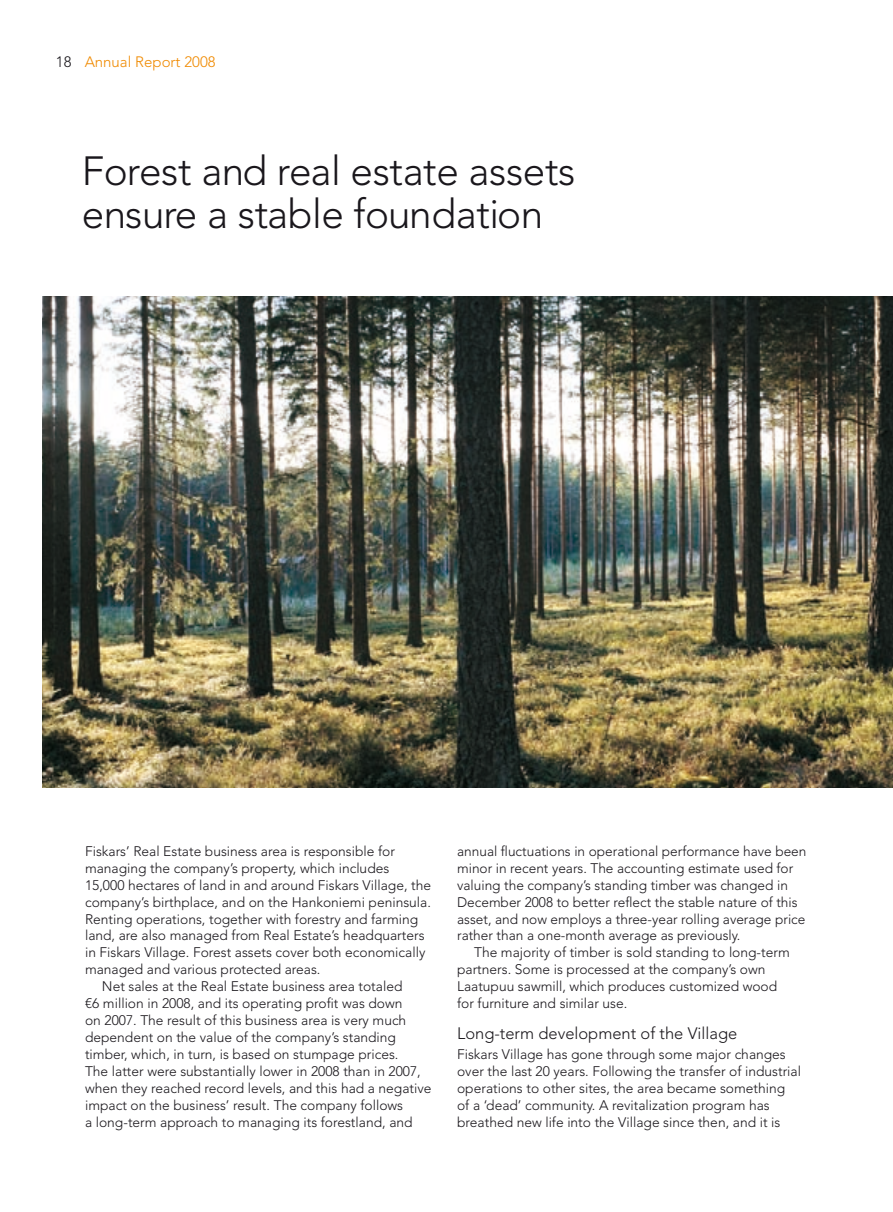
<style>
.page{position:relative;width:893px;height:1212px;background:#fff}
.page>*{position:absolute;margin:0;border:0;box-sizing:border-box;transform-origin:0 0}
.t1{font:300 40.5px/43.5px "Avenir LT Std";letter-spacing:-.01em;color:#1a171c}
.t2{font:300 16.5px "Avenir LT Std";color:#1a171c}
.t3{font:300 15px "Avenir LT Std";color:#f08a00}
.t4{font:300 13.8px/17px "Avenir LT Std";color:#1a171c}
.s1{color:#1a171c}
</style>
<div class="page">
<img style="left:43px;top:296px;width:850px;height:492px">
<p class="t3" style="left:56px;top:53px;width:161px"><span class="s1">18</span> Annual Report 2008</p>
<h1 class="t1" style="left:82px;top:149px;width:495px">Forest and real estate assets ensure a stable foundation</h1>
<p class="t4" style="left:85px;top:842px;width:311px">Fiskars’ Real Estate business area is responsible for</p>
<p class="t4" style="left:85px;top:859px;width:306px">managing the company’s property, which includes</p>
<p class="t4" style="left:85px;top:876px;width:348px">15,000 hectares of land in and around Fiskars Village, the</p>
<p class="t4" style="left:85px;top:893px;width:347px">company’s birthplace, and on the Hankoniemi peninsula.</p>
<p class="t4" style="left:85px;top:910px;width:335px">Renting operations, together with forestry and farming</p>
<p class="t4" style="left:85px;top:927px;width:341px">land, are also managed from Real Estate’s headquarters</p>
<p class="t4" style="left:85px;top:944px;width:342px">in Fiskars Village. Forest assets cover both economically</p>
<p class="t4" style="left:85px;top:961px;width:237px">managed and various protected areas.</p>
<p class="t4" style="left:102px;top:978px;width:302px">Net sales at the Real Estate business area totaled</p>
<p class="t4" style="left:85px;top:995px;width:319px">€6 million in 2008, and its operating profit was down</p>
<p class="t4" style="left:85px;top:1012px;width:323px">on 2007. The result of this business area is very much</p>
<p class="t4" style="left:85px;top:1029px;width:312px">dependent on the value of the company’s standing</p>
<p class="t4" style="left:85px;top:1046px;width:315px">timber, which, in turn, is based on stumpage prices.</p>
<p class="t4" style="left:85px;top:1063px;width:337px">The latter were substantially lower in 2008 than in 2007,</p>
<p class="t4" style="left:85px;top:1080px;width:348px">when they reached record levels, and this had a negative</p>
<p class="t4" style="left:85px;top:1097px;width:320px">impact on the business’ result. The company follows</p>
<p class="t4" style="left:85px;top:1114px;width:329px">a long-term approach to managing its forestland, and</p>
<p class="t4" style="left:457px;top:842px;width:351px">annual fluctuations in operational performance have been minor in recent years. The accounting estimate used for valuing the company’s standing timber was changed in December 2008 to better reflect the stable nature of this asset, and now employs a three-year rolling average price rather than a one-month average as previously.</p>
<p class="t4" style="left:457px;top:944px;width:334px;text-indent:17px">The majority of timber is sold standing to long-term partners. Some is processed at the company’s own Laatupuu sawmill, which produces customized wood for furniture and similar use.</p>
<p class="t2" style="left:457px;top:1024px;width:282px">Long-term development of the Village</p>
<p class="t4" style="left:457px;top:1046px;width:345px">Fiskars Village has gone through some major changes over the last 20 years. Following the transfer of industrial operations to other sites, the area became something<br>of a ‘dead’ community. A revitalization program has breathed new life into the Village since then, and it is</p>
</div>
